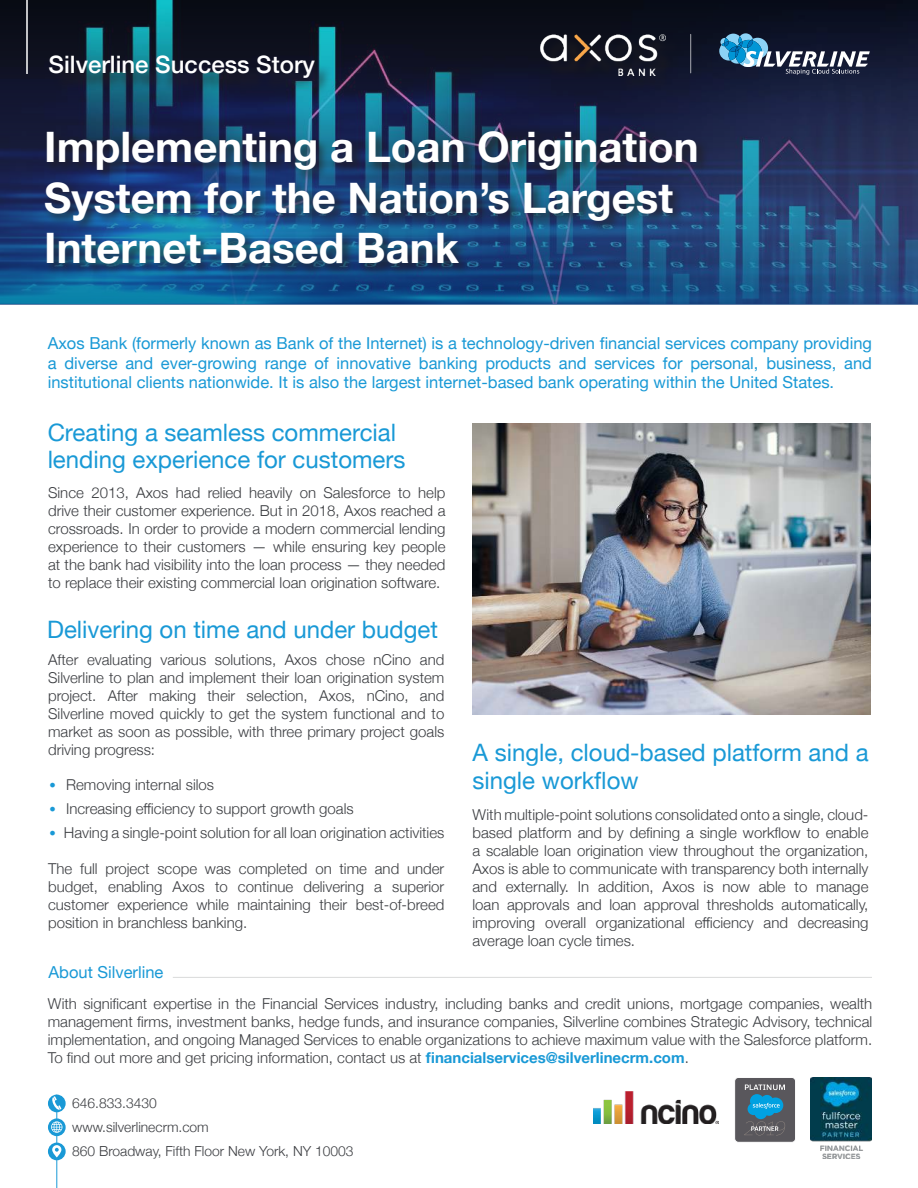
<style>
.page{position:relative;width:918px;height:1188px;background:#fff}
.page>*{position:absolute;margin:0;border:0;box-sizing:border-box;transform-origin:0 0}
.t1{font:700 42px/50.4px "Helvetica Neue";color:#fff}
.t2{font:24px/27px "Helvetica Neue";color:#1999d6}
.t3{font:500 24px "Helvetica Neue";color:#fff}
.t4{font:16.5px/19.8px "Helvetica Neue";color:#1999d6;text-align:justify}
.t5{font:300 15px/18px "Helvetica Neue";color:#3b3d41;text-align:justify}
.t6{font:300 15px/18px "Helvetica Neue";color:#3a3c40;text-align:justify}
.t7{font:300 13.8px/24px "Helvetica Neue";color:#3b3d41}
.s1{font-family:"Courier";font-weight:400;color:#1999d6}
.s2{font-weight:700;color:#1999d6}
</style>
<div class="page">
<img style="left:0;top:0;width:918px;height:305px">
<hr style="left:56px;top:1095px;width:1px;height:93px;background:#1999d6">
<div style="left:48px;top:1095px;width:18px;height:17px;background:#1999d6;border-radius:50%"></div>
<svg style="left:48px;top:1118px;width:18px;height:18px"></svg>
<div style="left:48px;top:1143px;width:18px;height:17px;background:#1999d6;border-radius:50%"></div>
<svg style="left:51px;top:1096px;width:10px;height:14px"></svg>
<svg style="left:52px;top:1145px;width:9px;height:12px"></svg>
<svg style="left:51px;top:1121px;width:11px;height:12px"></svg>
<div style="left:43px;top:129px;width:666px;height:148px;background:#221f1f;opacity:.75"></div>
<div style="left:52px;top:59px;width:280px;height:37px;background:#221f1f;opacity:.75"></div>
<hr style="left:26px;top:0;width:2px;height:74px;background:#fff">
<hr style="left:173px;top:977px;width:699px;height:1px;background:#3a3c40">
<img style="left:810px;top:1078px;width:61px;height:80px">
<div style="left:543px;top:37px;width:139px;height:56px;background:#221f1f;opacity:.75"></div>
<img style="left:541px;top:34px;width:125px;height:42px">
<hr style="left:690px;top:34px;width:1px;height:39px;background:#fff">
<svg style="left:719px;top:33px;width:151px;height:42px;background:#41576f"></svg>
<div style="left:735px;top:1077px;width:61px;height:65px;background:#59575c;border-radius:4px"></div>
<div style="left:734px;top:1077px;width:62px;height:66px;border:1px solid #fff;border-radius:4px"></div>
<svg style="left:744px;top:1085px;width:41px;height:50px"></svg>
<img style="left:472px;top:423px;width:399px;height:292px">
<img style="left:593px;top:1092px;width:125px;height:32px">
<h2 class="t3" style="left:49px;top:55px;width:268px">Silverline Success Story</h2>
<h1 class="t1" style="left:44px;top:126px;width:656px">Implementing a Loan Origination<br>System for the Nation’s Largest<br>Internet-Based Bank</h1>
<p class="t4" style="left:48px;top:334px;width:826px">Axos Bank (formerly known as Bank of the Internet) is a technology-driven financial services company providing a diverse and ever-growing range of innovative banking products and services for personal, business, and institutional clients nationwide. It is also the largest internet-based bank operating within the United States.</p>
<h2 class="t2" style="left:48px;top:421px;width:359px">Creating a seamless commercial lending experience for customers</h2>
<p class="t6" style="left:48px;top:485px;width:399px">Since 2013, Axos had relied heavily on Salesforce to help drive their customer experience. But in 2018, Axos reached a crossroads. In order to provide a modern commercial lending experience to their customers — while ensuring key people at the bank had visibility into the loan process — they needed to replace their existing commercial loan origination software.</p>
<h2 class="t2" style="left:47px;top:617px;width:392px">Delivering on time and under budget</h2>
<p class="t5" style="left:48px;top:652px;width:398px">After evaluating various solutions, Axos chose nCino and Silverline to plan and implement their loan origination system project. After making their selection, Axos, nCino, and Silverline moved quickly to get the system functional and to market as soon as possible, with three primary project goals driving progress:</p>
<p class="t5" style="left:48px;top:777px;width:168px"><span class="s1">•</span> Removing internal silos</p>
<p class="t5" style="left:48px;top:798px;width:307px"><span class="s1">•</span> Increasing efficiency to support growth goals</p>
<p class="t5" style="left:48px;top:825px;width:398px"><span class="s1">•</span> Having a single-point solution for all loan origination activities</p>
<p class="t5" style="left:48px;top:861px;width:398px">The full project scope was completed on time and under budget, enabling Axos to continue delivering a superior customer experience while maintaining their best-of-breed position in branchless banking.</p>
<p class="t4" style="left:49px;top:963px;width:116px">About Silverline</p>
<h2 class="t2" style="left:473px;top:739px;width:398px;line-height:28.8px">A single, cloud-based platform and a single workflow</h2>
<p class="t6" style="left:472px;top:807px;width:398px">With multiple-point solutions consolidated onto a single, cloud&shy;based platform and by defining a single workflow to enable a scalable loan origination view throughout the organization, Axos is able to communicate with transparency both internally and externally. In addition, Axos is now able to manage loan approvals and loan approval thresholds automatically, improving overall organizational efficiency and decreasing average loan cycle times.</p>
<p class="t5" style="left:48px;top:994px;width:826px">With significant expertise in the Financial Services industry, including banks and credit unions, mortgage companies, wealth management firms, investment banks, hedge funds, and insurance companies, Silverline combines Strategic Advisory, technical implementation, and ongoing Managed Services to enable organizations to achieve maximum value with the Salesforce platform.<br>To find out more and get pricing information, contact us at <span class="s2">financialservices@silverlinecrm.com</span>.</p>
<p class="t7" style="left:72px;top:1092px;width:283px">646.833.3430<br>www.silverlinecrm.com<br>860 Broadway, Fifth Floor New York, NY 10003</p>
</div>
